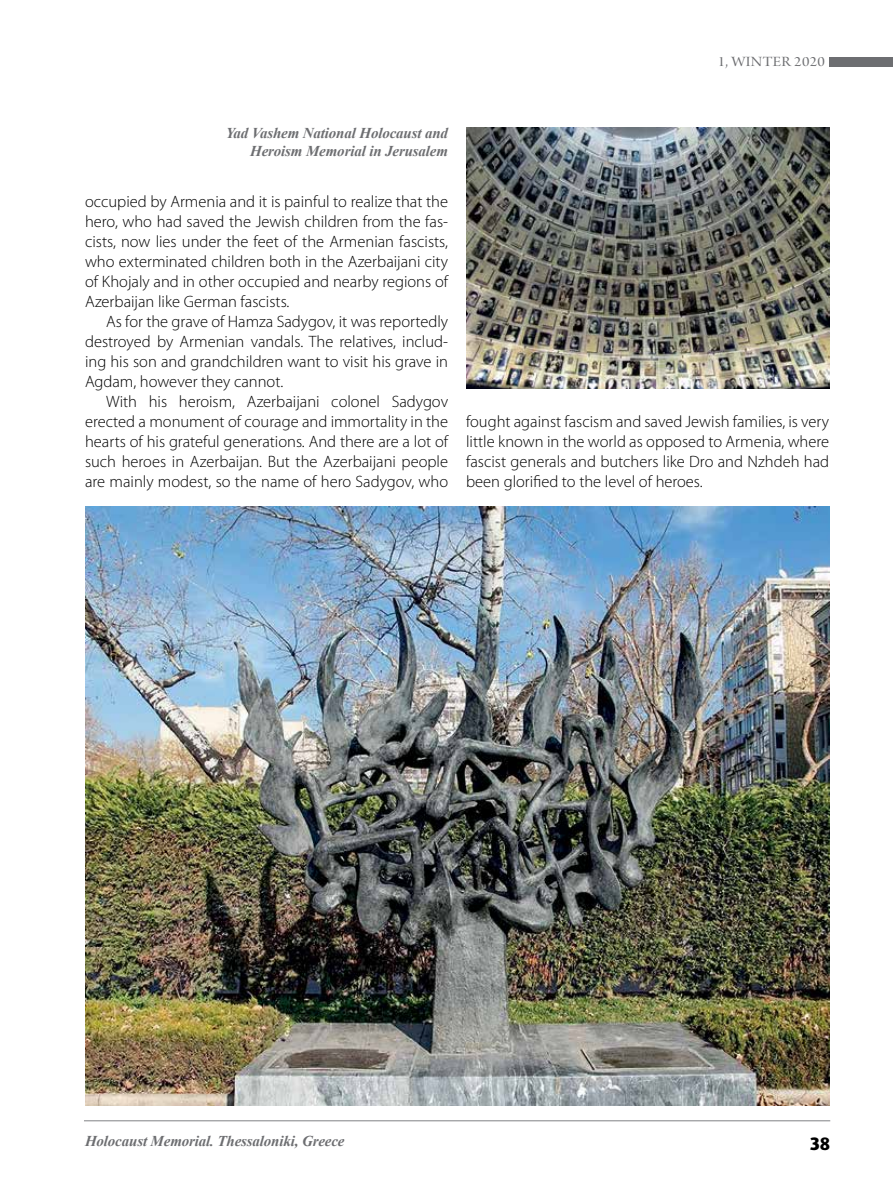
<style>
.page{position:relative;width:893px;height:1191px;background:#fff}
.page>*{position:absolute;margin:0;border:0;box-sizing:border-box;transform-origin:0 0}
.t1{font:800 18px "Dax Pro";color:#000}
.t2{font:300 16.5px/20px "Myriad Pro";color:#000;text-align:justify}
.t3{font:italic 700 15px/18px "Times New Roman";letter-spacing:-.01em;color:#6d6e71;text-align:right}
.t4{font:15px "Arno Pro Display";letter-spacing:.02em;color:#6d6e71;scale:1.1 1}
.t5{font:300 13.5px "Dax Pro";color:#000}
</style>
<div class="page">
<hr style="left:84px;top:1120px;width:746px;height:1px;background:#808285">
<div style="left:829px;top:57px;width:64px;height:9px;background:#6d6e71"></div>
<img style="left:466px;top:128px;width:363px;height:261px">
<img style="left:85px;top:506px;width:744px;height:600px">
<p class="t4" style="left:718px;top:53px;width:99px">1, WINTER 2020</p>
<p class="t3" style="left:226px;top:123px;width:224px">Yad Vashem National Holocaust and<br>Heroism Memorial in Jerusalem</p>
<p class="t2" style="left:85px;top:192px;width:365px">occupied by Armenia and it is painful to realize that the hero, who had saved the Jewish children from the fas&shy;cists, now lies under the feet of the Armenian fascists, who exterminated children both in the Azerbaijani city of Khojaly and in other occupied and nearby regions of Azerbaijan like German fascists.</p>
<p class="t2" style="left:85px;top:312px;width:365px;text-indent:21px">As for the grave of Hamza Sadygov, it was reportedly destroyed by Armenian vandals. The relatives, includ&shy;ing his son and grandchildren want to visit his grave in Agdam, however they cannot.</p>
<p class="t2" style="left:85px;top:392px;width:365px;text-indent:21px">With his heroism, Azerbaijani colonel Sadygov erected a monument of courage and immortality in the hearts of his grateful generations. And there are a lot of such heroes in Azerbaijan. But the Azerbaijani people are mainly modest, so the name of hero Sadygov, who</p>
<p class="t2" style="left:466px;top:412px;width:365px">fought against fascism and saved Jewish families, is very little known in the world as opposed to Armenia, where fascist generals and butchers like Dro and Nzhdeh had been glorified to the level of heroes.</p>
<p class="t3" style="left:85px;top:1131px;width:261px">Holocaust Memorial. Thessaloniki, Greece</p>
<p class="t5" style="left:84px;top:1133px;width:89px">www.irs-az.com</p>
<p class="t1" style="left:810px;top:1131px;width:22px">38</p>
</div>
